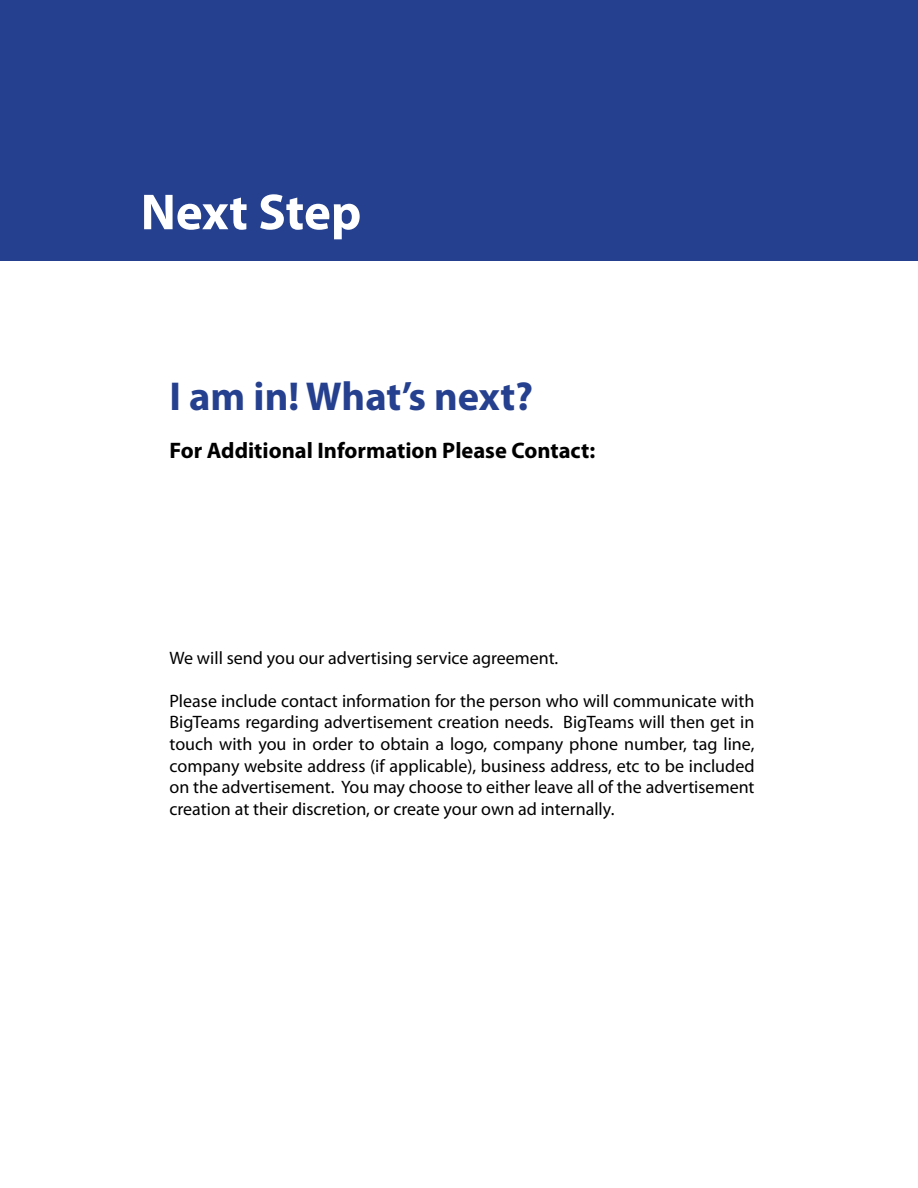
<style>
.page{position:relative;width:918px;height:1188px;background:#fff}
.page>*{position:absolute;margin:0;border:0;box-sizing:border-box;transform-origin:0 0}
.t1{font:700 51px "Myriad Pro";letter-spacing:-.005em;color:#fff}
.t2{font:700 40.5px "Myriad Pro";color:#25408f}
.t3{font:700 22.5px "Myriad Pro";color:#000}
.t4{font:18px/21.6px "Myriad Pro";color:#000;text-align:justify}
</style>
<div class="page">
<div style="left:0;top:0;width:918px;height:261px;background:#25408f"></div>
<h1 class="t1" style="left:141px;top:179px;width:222px">Next Step</h1>
<h2 class="t2" style="left:170px;top:370px;width:365px">I am in! What’s next?</h2>
<p class="t3" style="left:170px;top:436px;width:427px">For Additional Information Please Contact:</p>
<p class="t4" style="left:170px;top:647px;width:390px">We will send you our advertising service agreement.</p>
<p class="t4" style="left:170px;top:690px;width:587px">Please include contact information for the person who will communicate with BigTeams regarding advertisement creation needs. BigTeams will then get in touch with you in order to obtain a logo, company phone number, tag line, company website address (if applicable), business address, etc to be included on the advertisement. You may choose to either leave all of the advertisement creation at their discretion, or create your own ad internally.</p>
</div>
